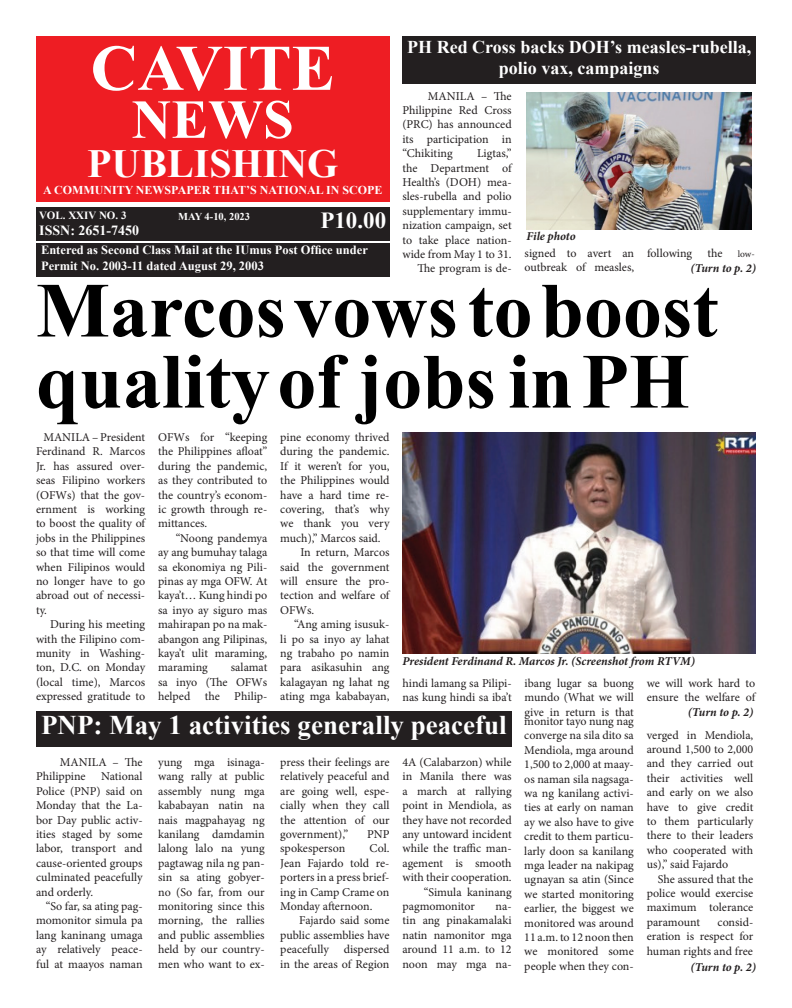
<style>
.page{position:relative;width:792px;height:1008px;background:#fff}
.page>*{position:absolute;margin:0;border:0;box-sizing:border-box;transform-origin:0 0}
.t1{font:700 78px/71.1px "Times New Roman";color:#000}
.t2{font:700 65px "Times New Roman";color:#fff}
.t3{font:700 55px "Times New Roman";color:#fff}
.t4{font:700 40px "Times New Roman";color:#fff}
.t5{font:700 27px "Times New Roman";color:#fff}
.t6{font:700 23px "Times New Roman";color:#fff}
.t7{font:700 18px/21.6px "Times New Roman";color:#fff;text-align:center}
.t8{font:700 14px "Times New Roman";color:#fff}
.t9{font:700 12.5px/16px "Times New Roman";color:#fff}
.t10{font:12px/14.4px "Minion Pro";letter-spacing:-.005em;color:#231f20;text-align:justify}
.t11{font:italic 700 12px "Minion Pro";letter-spacing:-.005em;color:#231f20}
.t12{font:700 12px "Times New Roman";color:#fff}
.t13{font:700 11px "Times New Roman";color:#fff}
.t14{font:700 10.5px "Times New Roman";color:#fff}
.t15{font:9.5px "Minion Pro";color:#231f20}
</style>
<div class="page">
<div style="left:36px;top:243px;width:354px;height:33px;background:#231f20"></div>
<div style="left:36px;top:207px;width:354px;height:33px;background:#231f20"></div>
<div style="left:36px;top:36px;width:354px;height:165px;background:#ee1d23"></div>
<div style="left:402px;top:36px;width:354px;height:48px;background:#231f20"></div>
<div style="left:36px;top:711px;width:476px;height:36px;background:#231f20"></div>
<img style="left:402px;top:432px;width:353px;height:221px">
<img style="left:527px;top:92px;width:224px;height:138px">
<h2 class="t2" style="left:91px;top:23px;width:246px">CAVITE</h2>
<h3 class="t3" style="left:132px;top:81px;width:163px">NEWS</h3>
<h3 class="t4" style="left:87px;top:136px;width:253px">PUBLISHING</h3>
<p class="t12" style="left:43px;top:182px;width:341px">A COMMUNITY NEWSPAPER THAT’S NATIONAL IN SCOPE</p>
<p class="t13" style="left:39px;top:208px;width:89px">VOL. XXIV NO. 3</p>
<p class="t8" style="left:39px;top:221px;width:101px">ISSN: 2651-7450</p>
<p class="t9" style="left:41px;top:241px;width:328px">Entered as Second Class Mail at the IUmus Post Office under<br>Permit No. 2003-11 dated August 29, 2003</p>
<p class="t14" style="left:178px;top:210px;width:73px">MAY 4-10, 2023</p>
<h3 class="t6" style="left:320px;top:204px;width:67px">P10.00</h3>
<h3 class="t7" style="left:407px;top:35px;width:346px">PH Red Cross backs DOH’s measles-rubella, polio vax, campaigns</h3>
<p class="t10" style="left:402px;top:89px;width:111px;text-indent:25px">MANILA – The Philippine Red Cross (PRC) has announced its participation in “Chikiting</p>
<p class="t10" style="left:402px;top:146px;width:111px;text-align:right">Ligtas,”<br>the Department of<br>Health’s (DOH) mea&shy;sles-rubella and polio supplementary immu&shy;nization campaign, set to take place nation&shy;wide from May 1 to 31.<br>The program is de-</p>
<p class="t11" style="left:527px;top:228px;width:50px">File photo</p>
<p class="t10" style="left:525px;top:246px;width:111px">signed to avert an outbreak of measles,</p>
<p class="t10" style="left:647px;top:246px;width:47px">following</p>
<p class="t10" style="left:707px;top:246px;width:17px">the</p>
<p class="t15" style="left:738px;top:248px;width:18px">low-</p>
<p class="t11" style="left:691px;top:259px;width:67px">(Turn to p. 2)</p>
<h1 class="t1" style="left:36px;top:273px;width:684px">Marcosvowstoboost qualityof jobs inPH</h1>
<p class="t10" style="left:36px;top:430px;width:111px;text-indent:7px">MANILA – President Ferdinand R. Marcos Jr. has assured over&shy;seas Filipino workers (OFWs) that the gov&shy;ernment is working to boost the quality of jobs in the Philippines so that time will come when Filipinos would no longer have to go abroad out of necessi&shy;ty.</p>
<p class="t10" style="left:36px;top:617px;width:111px;text-indent:14px">During his meeting with the Filipino com&shy;munity in Washing&shy;ton, D.C. on Monday (local time), Marcos expressed gratitude to</p>
<p class="t10" style="left:158px;top:430px;width:111px">OFWs for “keeping the Philippines afloat” during the pandemic, as they contributed to the country’s econom&shy;ic growth through re&shy;mittances.</p>
<p class="t10" style="left:158px;top:531px;width:111px;text-indent:18px">“Noong pandemya ay ang bumuhay talaga sa ekonomiya ng Pili&shy;pinas ay mga OFW. At kaya’t… Kung hindi po sa inyo ay siguro mas mahirapan po na mak&shy;abangon ang Pilipinas, kaya’t ulit maraming, maraming</p>
<p class="t10" style="left:280px;top:430px;width:111px">pine economy thrived</p>
<p class="t10" style="left:280px;top:444px;width:111px">during the pandemic.</p>
<p class="t10" style="left:280px;top:459px;width:111px">If it weren’t for you,</p>
<p class="t10" style="left:280px;top:473px;width:111px">the Philippines would</p>
<p class="t10" style="left:280px;top:488px;width:111px">have a hard time re-</p>
<p class="t10" style="left:280px;top:502px;width:111px">covering, that’s why</p>
<p class="t10" style="left:280px;top:516px;width:111px">we thank you very</p>
<p class="t10" style="left:280px;top:531px;width:102px">much),” Marcos said.</p>
<p class="t10" style="left:300px;top:545px;width:91px">In return, Marcos</p>
<p class="t10" style="left:280px;top:560px;width:111px">said the government</p>
<p class="t10" style="left:280px;top:574px;width:111px">will ensure the pro-</p>
<p class="t10" style="left:280px;top:588px;width:111px">tection and welfare of</p>
<p class="t10" style="left:280px;top:603px;width:35px">OFWs.</p>
<p class="t10" style="left:294px;top:617px;width:97px">“Ang aming isusuk-</p>
<p class="t10" style="left:280px;top:632px;width:111px">li po sa inyo ay lahat</p>
<p class="t10" style="left:280px;top:646px;width:111px">ng trabaho po namin</p>
<p class="t10" style="left:280px;top:660px;width:111px">para asikasuhin ang</p>
<p class="t10" style="left:280px;top:675px;width:111px">kalagayan ng lahat ng</p>
<p class="t10" style="left:280px;top:689px;width:111px">ating mga kababayan,</p>
<p class="t11" style="left:402px;top:653px;width:294px">President Ferdinand R. Marcos Jr. (Screenshot from RTVM)</p>
<p class="t10" style="left:402px;top:676px;width:111px">hindi lamang sa Pilipi&shy;nas kung hindi sa iba’t</p>
<p class="t10" style="left:525px;top:676px;width:111px">ibang lugar sa buong mundo (What we will give in return is that</p>
<p class="t10" style="left:647px;top:676px;width:110px">we will work hard to ensure the welfare of</p>
<p class="t10" style="left:158px;top:660px;width:111px;text-indent:73px">salamat sa inyo (The OFWs helped the Philip-</p>
<p class="t11" style="left:688px;top:703px;width:67px">(Turn to p. 2)</p>
<h3 class="t5" style="left:41px;top:706px;width:467px">PNP: May 1 activities generally peaceful</h3>
<p class="t10" style="left:524px;top:714px;width:111px">monitor tayo nung nag converge na sila dito sa Mendiola, mga around 1,500 to 2,000 at maay&shy;os naman sila nagsaga&shy;wa ng kanilang activi&shy;ties at early on naman ay we also have to give credit to them particu&shy;larly doon sa kanilang mga leader na nakipag ugnayan sa atin (Since we started monitoring earlier, the biggest we monitored was around 11 a.m. to 12 noon then we monitored some people when they con-</p>
<p class="t10" style="left:647px;top:728px;width:108px">verged in Mendiola, around 1,500 to 2,000 and they carried out their activities well and early on we also have to give credit to them particularly there to their leaders who cooperated with us),” said Fajardo</p>
<p class="t10" style="left:647px;top:872px;width:108px;text-indent:11px">She assured that the police would exercise maximum tolerance paramount</p>
<p class="t10" style="left:36px;top:755px;width:108px;text-indent:24px">MANILA – The<br>Philippine</p>
<p class="t10" style="left:158px;top:755px;width:108px">yung mga isinaga&shy;wang rally at public assembly nung mga kababayan natin na nais magpahayag ng kanilang damdamin lalong lalo na yung pagtawag nila ng pan&shy;sin sa ating gobyer&shy;no (So far, from our monitoring since this morning, the rallies and public assemblies held by our country&shy;men who want to ex-</p>
<p class="t10" style="left:280px;top:755px;width:111px">press their feelings are relatively peaceful and are going well, espe&shy;cially when they call the attention of our government),”</p>
<p class="t10" style="left:402px;top:755px;width:111px">4A (Calabarzon) while</p>
<p class="t10" style="left:402px;top:769px;width:111px">in Manila there was</p>
<p class="t10" style="left:402px;top:784px;width:111px">a march at rallying</p>
<p class="t10" style="left:402px;top:798px;width:111px">point in Mendiola, as</p>
<p class="t10" style="left:402px;top:813px;width:111px">they have not recorded</p>
<p class="t10" style="left:402px;top:827px;width:111px">any untoward incident</p>
<p class="t10" style="left:402px;top:841px;width:111px">while the traffic man-</p>
<p class="t10" style="left:402px;top:856px;width:111px">agement is smooth</p>
<p class="t10" style="left:402px;top:870px;width:111px">with their cooperation.</p>
<p class="t10" style="left:424px;top:885px;width:89px">“Simula kaninang</p>
<p class="t10" style="left:402px;top:899px;width:74px">pagmomonitor</p>
<p class="t10" style="left:36px;top:769px;width:108px;text-indent:65px">National Police (PNP) said on Monday that the La&shy;bor Day public activ&shy;ities staged by some labor, transport and cause-oriented groups culminated peacefully and orderly.</p>
<p class="t10" style="left:36px;top:899px;width:108px;text-indent:10px">“So far, sa ating pag&shy;momonitor simula pa lang kaninang umaga ay relatively peace&shy;ful at maayos naman</p>
<p class="t10" style="left:367px;top:827px;width:24px">PNP</p>
<p class="t10" style="left:280px;top:841px;width:111px;text-indent:89px">Col.<br>Jean Fajardo told re&shy;porters in a press brief&shy;ing in Camp Crame on Monday afternoon.</p>
<p class="t10" style="left:280px;top:913px;width:111px;text-indent:19px">Fajardo said some public assemblies have peacefully dispersed in the areas of Region</p>
<p class="t10" style="left:280px;top:841px;width:66px">spokesperson</p>
<p class="t10" style="left:402px;top:899px;width:111px;text-indent:93px">na&shy;tin ang pinakamalaki natin namonitor mga around 11 a.m. to 12 noon may mga na-</p>
<p class="t10" style="left:647px;top:915px;width:108px;text-indent:71px">consid&shy;eration is respect for human rights and free</p>
<p class="t11" style="left:691px;top:958px;width:67px">(Turn to p. 2)</p>
</div>
